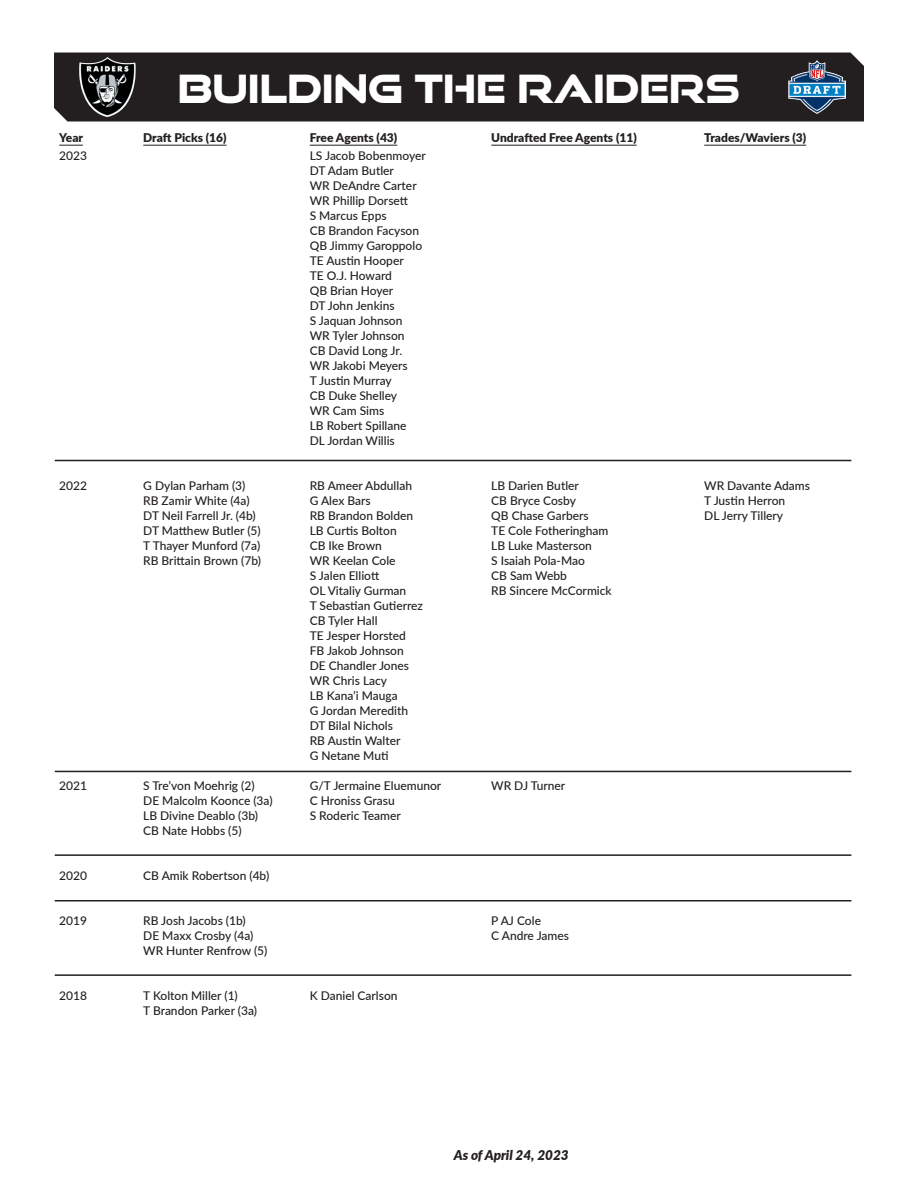
<style>
.page{position:relative;width:918px;height:1188px;background:#fff}
.page>*{position:absolute;margin:0;border:0;box-sizing:border-box;transform-origin:0 0}
.t1{font:39px "Good Times Hv";color:#fff}
.t2{font:italic 900 13.5px "Lato";color:#231f20}
.t3{font:500 12px "Lato";color:#231f20}
.t4{font:900 12px "Lato";color:#231f20}
</style>
<div class="page">
<svg style="left:59px;top:145px;width:24px;height:1px"></svg>
<hr style="left:143px;top:145px;width:84px;height:1px;background:#231f20">
<hr style="left:310px;top:145px;width:87px;height:1px;background:#231f20">
<hr style="left:491px;top:145px;width:146px;height:1px;background:#231f20">
<hr style="left:704px;top:145px;width:102px;height:1px;background:#231f20">
<div style="left:54px;top:52px;width:810px;height:70px;background:#231f20"></div>
<img style="left:789px;top:60px;width:56px;height:54px">
<img style="left:79px;top:57px;width:57px;height:60px">
<hr style="left:55px;top:460px;width:796px;height:1px;background:#231f20">
<hr style="left:55px;top:771px;width:796px;height:1px;background:#231f20">
<hr style="left:55px;top:854px;width:796px;height:2px;background:#231f20">
<hr style="left:55px;top:900px;width:796px;height:2px;background:#231f20">
<hr style="left:55px;top:974px;width:796px;height:2px;background:#231f20">
<p class="t1" style="left:178px;top:65px;width:564px">BUILDING THE RAIDERS</p>
<p class="t4" style="left:59px;top:129px;width:25px">Year</p>
<p class="t4" style="left:143px;top:129px;width:85px">Draft Picks (16)</p>
<p class="t4" style="left:310px;top:129px;width:89px">Free Agents (43)</p>
<p class="t4" style="left:491px;top:129px;width:147px">Undrafted Free Agents (11)</p>
<p class="t4" style="left:704px;top:129px;width:103px">Trades/Waviers (3)</p>
<p class="t3" style="left:59px;top:147px;width:29px">2023</p>
<p class="t3" style="left:310px;top:147px;width:118px">LS Jacob Bobenmoyer</p>
<p class="t3" style="left:310px;top:162px;width:86px">DT Adam Butler</p>
<p class="t3" style="left:310px;top:177px;width:108px">WR DeAndre Carter</p>
<p class="t3" style="left:310px;top:192px;width:100px">WR Phillip Dorsett</p>
<p class="t3" style="left:310px;top:207px;width:78px">S Marcus Epps</p>
<p class="t3" style="left:310px;top:222px;width:111px">CB Brandon Facyson</p>
<p class="t3" style="left:310px;top:237px;width:114px">QB Jimmy Garoppolo</p>
<p class="t3" style="left:310px;top:252px;width:95px">TE Austin Hooper</p>
<p class="t3" style="left:310px;top:267px;width:84px">TE O.J. Howard</p>
<p class="t3" style="left:310px;top:282px;width:85px">QB Brian Hoyer</p>
<p class="t3" style="left:310px;top:297px;width:86px">DT John Jenkins</p>
<p class="t3" style="left:310px;top:312px;width:94px">S Jaquan Johnson</p>
<p class="t3" style="left:310px;top:327px;width:96px">WR Tyler Johnson</p>
<p class="t3" style="left:310px;top:342px;width:94px">CB David Long Jr.</p>
<p class="t3" style="left:310px;top:357px;width:100px">WR Jakobi Meyers</p>
<p class="t3" style="left:310px;top:372px;width:84px">T Justin Murray</p>
<p class="t3" style="left:310px;top:387px;width:89px">CB Duke Shelley</p>
<p class="t3" style="left:310px;top:402px;width:76px">WR Cam Sims</p>
<p class="t3" style="left:310px;top:417px;width:98px">LB Robert Spillane</p>
<p class="t3" style="left:310px;top:432px;width:87px">DL Jordan Willis</p>
<p class="t3" style="left:59px;top:477px;width:29px">2022</p>
<p class="t3" style="left:143px;top:477px;width:104px">G Dylan Parham (3)</p>
<p class="t3" style="left:310px;top:477px;width:104px">RB Ameer Abdullah</p>
<p class="t3" style="left:491px;top:477px;width:89px">LB Darien Butler</p>
<p class="t3" style="left:704px;top:477px;width:107px">WR Davante Adams</p>
<p class="t3" style="left:143px;top:492px;width:108px">RB Zamir White (4a)</p>
<p class="t3" style="left:310px;top:492px;width:63px">G Alex Bars</p>
<p class="t3" style="left:491px;top:492px;width:86px">CB Bryce Cosby</p>
<p class="t3" style="left:704px;top:492px;width:82px">T Justin Herron</p>
<p class="t3" style="left:143px;top:507px;width:114px">DT Neil Farrell Jr. (4b)</p>
<p class="t3" style="left:310px;top:507px;width:105px">RB Brandon Bolden</p>
<p class="t3" style="left:491px;top:507px;width:99px">QB Chase Garbers</p>
<p class="t3" style="left:704px;top:507px;width:80px">DL Jerry Tillery</p>
<p class="t3" style="left:143px;top:522px;width:119px">DT Matthew Butler (5)</p>
<p class="t3" style="left:310px;top:522px;width:88px">LB Curtis Bolton</p>
<p class="t3" style="left:491px;top:522px;width:119px">TE Cole Fotheringham</p>
<p class="t3" style="left:143px;top:537px;width:119px">T Thayer Munford (7a)</p>
<p class="t3" style="left:310px;top:537px;width:74px">CB Ike Brown</p>
<p class="t3" style="left:491px;top:537px;width:102px">LB Luke Masterson</p>
<p class="t3" style="left:143px;top:552px;width:119px">RB Brittain Brown (7b)</p>
<p class="t3" style="left:310px;top:552px;width:87px">WR Keelan Cole</p>
<p class="t3" style="left:491px;top:552px;width:95px">S Isaiah Pola-Mao</p>
<p class="t3" style="left:310px;top:567px;width:71px">S Jalen Elliott</p>
<p class="t3" style="left:491px;top:567px;width:77px">CB Sam Webb</p>
<p class="t3" style="left:310px;top:582px;width:98px">OL Vitaliy Gurman</p>
<p class="t3" style="left:491px;top:582px;width:122px">RB Sincere McCormick</p>
<p class="t3" style="left:310px;top:597px;width:115px">T Sebastian Gutierrez</p>
<p class="t3" style="left:310px;top:612px;width:69px">CB Tyler Hall</p>
<p class="t3" style="left:310px;top:627px;width:98px">TE Jesper Horsted</p>
<p class="t3" style="left:310px;top:642px;width:96px">FB Jakob Johnson</p>
<p class="t3" style="left:310px;top:657px;width:101px">DE Chandler Jones</p>
<p class="t3" style="left:310px;top:672px;width:79px">WR Chris Lacy</p>
<p class="t3" style="left:310px;top:687px;width:90px">LB Kana’i Mauga</p>
<p class="t3" style="left:310px;top:702px;width:100px">G Jordan Meredith</p>
<p class="t3" style="left:310px;top:717px;width:85px">DT Bilal Nichols</p>
<p class="t3" style="left:310px;top:732px;width:92px">RB Austin Walter</p>
<p class="t3" style="left:310px;top:747px;width:80px">G Netane Muti</p>
<p class="t3" style="left:59px;top:777px;width:29px">2021</p>
<p class="t3" style="left:143px;top:777px;width:113px">S Tre’von Moehrig (2)</p>
<p class="t3" style="left:310px;top:777px;width:133px">G/T Jermaine Eluemunor</p>
<p class="t3" style="left:491px;top:777px;width:75px">WR DJ Turner</p>
<p class="t3" style="left:143px;top:792px;width:131px">DE Malcolm Koonce (3a)</p>
<p class="t3" style="left:310px;top:792px;width:87px">C Hroniss Grasu</p>
<p class="t3" style="left:143px;top:807px;width:116px">LB Divine Deablo (3b)</p>
<p class="t3" style="left:310px;top:807px;width:93px">S Roderic Teamer</p>
<p class="t3" style="left:143px;top:822px;width:100px">CB Nate Hobbs (5)</p>
<p class="t3" style="left:59px;top:867px;width:29px">2020</p>
<p class="t3" style="left:143px;top:867px;width:128px">CB Amik Robertson (4b)</p>
<p class="t3" style="left:59px;top:912px;width:29px">2019</p>
<p class="t3" style="left:143px;top:912px;width:104px">RB Josh Jacobs (1b)</p>
<p class="t3" style="left:491px;top:912px;width:51px">P AJ Cole</p>
<p class="t3" style="left:143px;top:927px;width:112px">DE Maxx Crosby (4a)</p>
<p class="t3" style="left:491px;top:927px;width:79px">C Andre James</p>
<p class="t3" style="left:143px;top:942px;width:126px">WR Hunter Renfrow (5)</p>
<p class="t3" style="left:59px;top:987px;width:29px">2018</p>
<p class="t3" style="left:143px;top:987px;width:96px">T Kolton Miller (1)</p>
<p class="t3" style="left:310px;top:987px;width:89px">K Daniel Carlson</p>
<p class="t3" style="left:143px;top:1002px;width:115px">T Brandon Parker (3a)</p>
<p class="t2" style="left:454px;top:1145px;width:116px">As ofApril 24, 2023</p>
</div>
